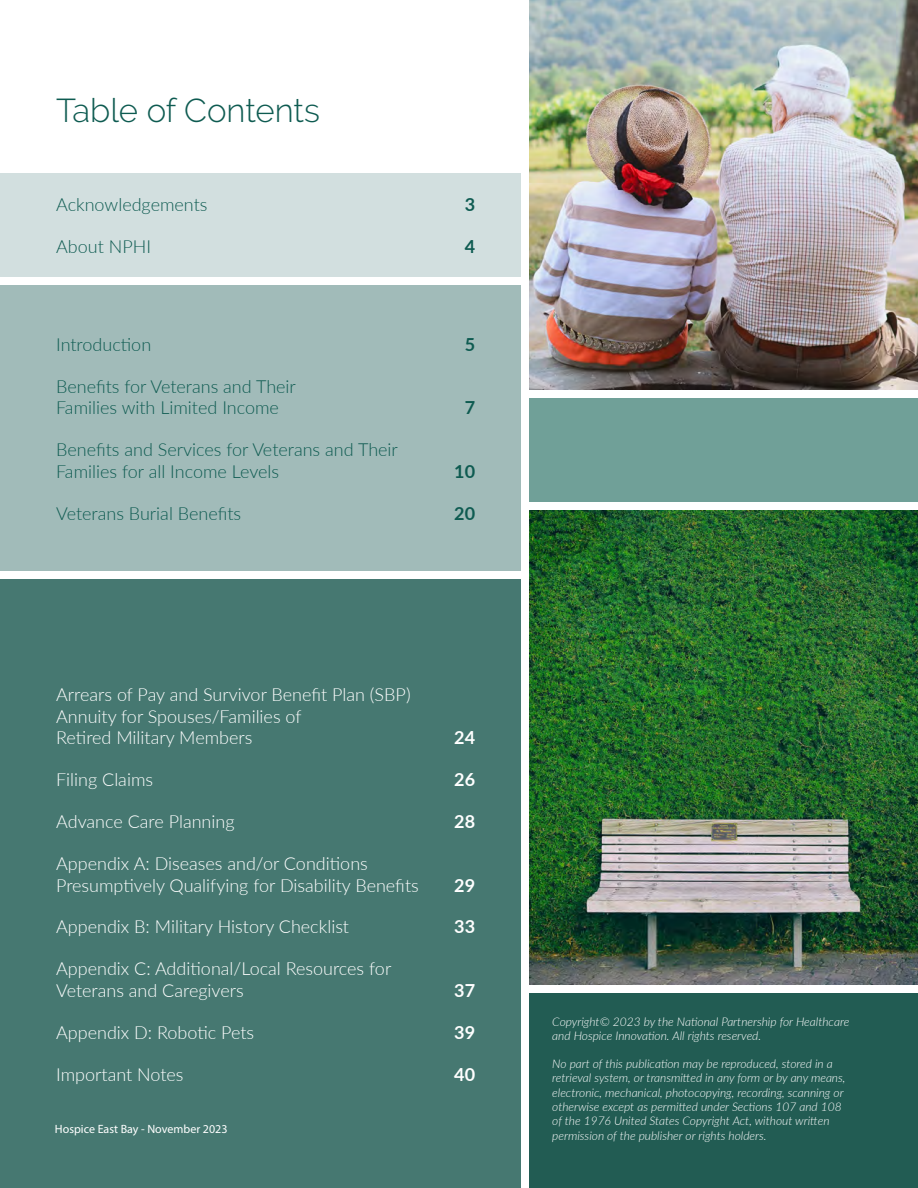
<style>
.page{position:relative;width:918px;height:1188px;background:#fff}
.page>*{position:absolute;margin:0;border:0;box-sizing:border-box;transform-origin:0 0}
.t1{font:300 33px "Raleway";color:#0e5b51}
.t2{font:300 18px/21.6px "Lato";color:#fff}
.t3{font:300 18px/21.6px "Lato";color:#0e5b51}
.t4{font:700 18px "Lato";color:#fff}
.t5{font:700 18px "Lato";color:#0e5b51}
.t6{font:italic 300 12px/14.4px "Lato";color:#fff}
.t7{font:12px "Myriad Pro";color:#fff}
</style>
<div class="page">
<img style="left:529px;top:0;width:389px;height:389px">
<img style="left:529px;top:510px;width:389px;height:475px">
<div style="left:529px;top:993px;width:389px;height:195px;background:#225c53"></div>
<div style="left:0;top:579px;width:521px;height:609px;background:#467871"></div>
<div style="left:529px;top:398px;width:389px;height:104px;background:#70a098"></div>
<div style="left:0;top:173px;width:521px;height:103px;background:#d2dfdf"></div>
<div style="left:0;top:285px;width:521px;height:286px;background:#a1bbb9"></div>
<p class="t1" style="left:56px;top:91px;width:265px">Table of Contents</p>
<p class="t3" style="left:56px;top:193px;width:153px">Acknowledgements</p>
<p class="t5" style="left:465px;top:191px;width:12px">3</p>
<p class="t3" style="left:56px;top:235px;width:96px">About NPHI</p>
<p class="t5" style="left:465px;top:233px;width:12px">4</p>
<p class="t3" style="left:56px;top:333px;width:97px">Introduction</p>
<p class="t5" style="left:465px;top:331px;width:12px">5</p>
<p class="t3" style="left:56px;top:375px;width:241px">Benefits for Veterans and Their<br>Families with Limited Income</p>
<p class="t5" style="left:465px;top:394px;width:12px">7</p>
<p class="t3" style="left:56px;top:438px;width:343px">Benefits and Services for Veterans and Their<br>Families for all Income Levels</p>
<p class="t5" style="left:454px;top:458px;width:22px">10</p>
<p class="t3" style="left:56px;top:502px;width:187px">Veterans Burial Benefits</p>
<p class="t5" style="left:454px;top:500px;width:22px">20</p>
<p class="t2" style="left:56px;top:683px;width:356px">Arrears of Pay and Survivor Benefit Plan (SBP)<br>Annuity for Spouses/Families of<br>Retired Military Members</p>
<p class="t4" style="left:454px;top:725px;width:22px">24</p>
<p class="t2" style="left:56px;top:768px;width:99px">Filing Claims</p>
<p class="t4" style="left:454px;top:766px;width:22px">26</p>
<p class="t2" style="left:56px;top:810px;width:180px">Advance Care Planning</p>
<p class="t4" style="left:454px;top:808px;width:22px">28</p>
<p class="t2" style="left:56px;top:852px;width:364px">Appendix A: Diseases and/or Conditions<br>Presumptively Qualifying for Disability Benefits</p>
<p class="t4" style="left:454px;top:872px;width:22px">29</p>
<p class="t2" style="left:56px;top:915px;width:294px">Appendix B: Military History Checklist</p>
<p class="t4" style="left:454px;top:914px;width:22px">33</p>
<p class="t2" style="left:56px;top:957px;width:337px">Appendix C: Additional/Local Resources for<br>Veterans and Caregivers</p>
<p class="t4" style="left:454px;top:977px;width:22px">37</p>
<p class="t2" style="left:56px;top:1021px;width:200px">Appendix D: Robotic Pets</p>
<p class="t4" style="left:454px;top:1019px;width:22px">39</p>
<p class="t2" style="left:56px;top:1063px;width:129px">Important Notes</p>
<p class="t4" style="left:454px;top:1061px;width:22px">40</p>
<p class="t7" style="left:55px;top:1122px;width:174px">Hospice East Bay - November 2023</p>
<p class="t6" style="left:552px;top:1014px;width:299px">Copyright© 2023 by the National Partnership for Healthcare and Hospice Innovation. All rights reserved.</p>
<p class="t6" style="left:552px;top:1056px;width:295px">No part of this publication may be reproduced, stored in a retrieval system, or transmitted in any form or by any means, electronic, mechanical, photocopying, recording, scanning or otherwise except as permitted under Sections 107 and 108 of the 1976 United States Copyright Act, without written permission of the publisher or rights holders.</p>
</div>
